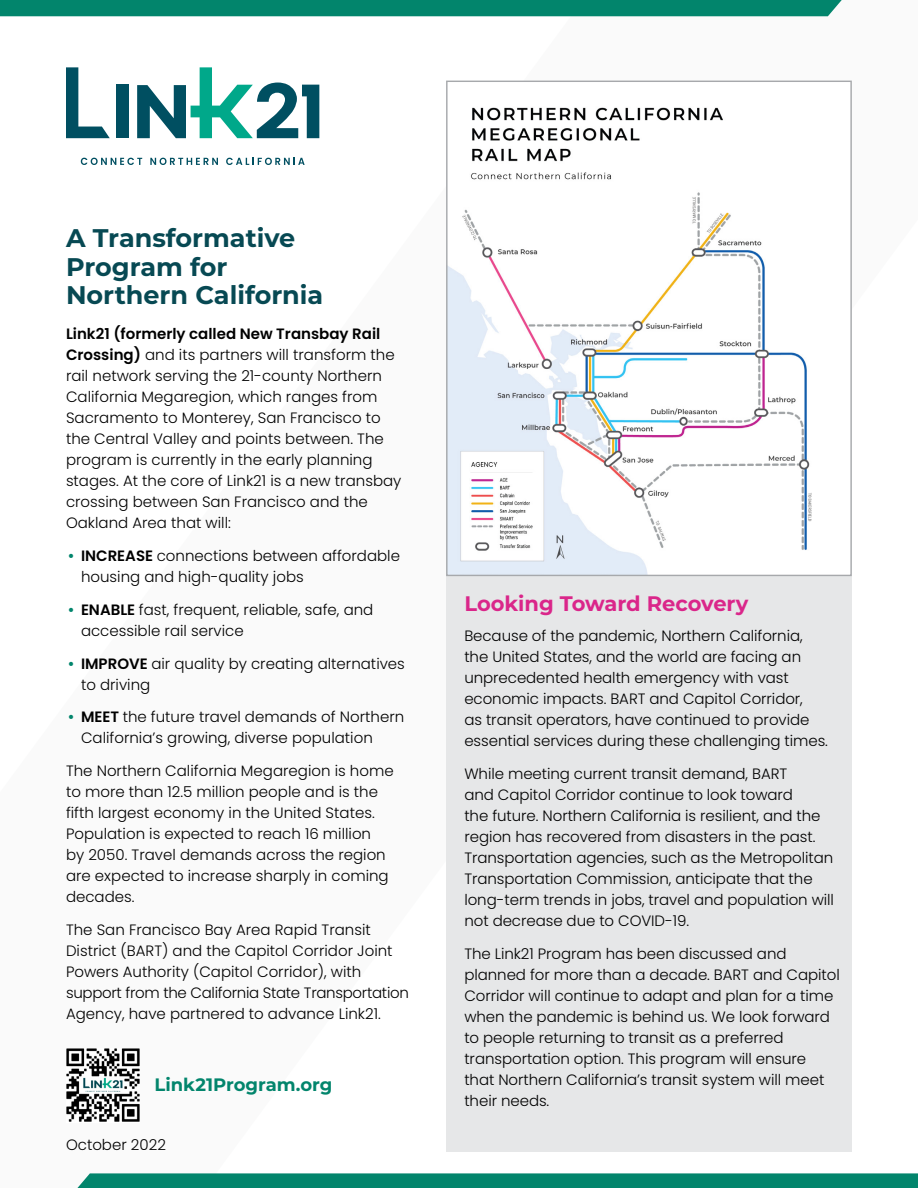
<style>
.page{position:relative;width:918px;height:1188px;background:#fff}
.page>*{position:absolute;margin:0;border:0;box-sizing:border-box;transform-origin:0 0}
.H1_Montserrat_Bold_17_19{font:700 25.5px/28.5px "Montserrat";color:#074953}
.H2_Montserrat_Bold_14_17{font:700 21px "Montserrat";color:#da268a}
.P_CTA{font:700 18px "Montserrat";color:#02856c}
.P_Poppins_Body_Light_10_14{font:300 15px/21px "Poppins";color:#000}
.s1{font-weight:600}
.s2{font-family:"Franklin Gothic URW Com Boo";font-weight:400;color:#02856c}
</style>
<div class="page">
<div style="left:0;top:0;width:842px;height:16px;background:#02856c"></div>
<svg style="left:77px;top:1173px;width:841px;height:15px;background:#0a8971"></svg>
<div style="left:446px;top:576px;width:406px;height:576px;background:#e6e7e8"></div>
<svg style="left:81px;top:158px;width:61px;height:7px"></svg>
<svg style="left:150px;top:158px;width:68px;height:7px"></svg>
<svg style="left:226px;top:158px;width:79px;height:7px"></svg>
<svg style="left:66px;top:67px;width:44px;height:71px"></svg>
<div style="left:116px;top:85px;width:12px;height:53px;background:#004f61"></div>
<svg style="left:137px;top:67px;width:182px;height:71px"></svg>
<img style="left:448px;top:107px;width:364px;height:467px">
<img style="left:66px;top:1048px;width:74px;height:74px">
<h1 class="H1_Montserrat_Bold_17_19" style="left:66px;top:223px;width:259px">A Transformative<br>Program for<br>Northern California</h1>
<p class="P_Poppins_Body_Light_10_14" style="left:66px;top:323px;width:337px"><span class="s1">Link21 (formerly called New Transbay Rail Crossing)</span> and its partners will transform the rail network serving the 21-county Northern California Megaregion, which ranges from Sacramento to Monterey, San Francisco to the Central Valley and points between. The program is currently in the early planning stages. At the core of Link21 is a new transbay crossing between San Francisco and the Oakland Area that will:</p>
<p class="P_Poppins_Body_Light_10_14" style="left:81px;top:545px;width:321px;text-indent:-15px"><span class="s2">•</span> <span class="s1">INCREASE</span> connections between affordable housing and high-quality jobs</p>
<p class="P_Poppins_Body_Light_10_14" style="left:81px;top:599px;width:294px;text-indent:-15px"><span class="s2">•</span> <span class="s1">ENABLE</span> fast, frequent, reliable, safe, and accessible rail service</p>
<p class="P_Poppins_Body_Light_10_14" style="left:81px;top:653px;width:325px;text-indent:-15px"><span class="s2">•</span> <span class="s1">IMPROVE</span> air quality by creating alternatives to driving</p>
<p class="P_Poppins_Body_Light_10_14" style="left:81px;top:707px;width:325px;text-indent:-15px"><span class="s2">•</span> <span class="s1">MEET</span> the future travel demands of Northern<br>California’s growing, diverse population</p>
<p class="P_Poppins_Body_Light_10_14" style="left:66px;top:761px;width:329px">The Northern California Megaregion is home to more than 12.5 million people and is the fifth largest economy in the United States.<br>Population is expected to reach 16 million<br>by 2050. Travel demands across the region are expected to increase sharply in coming decades.</p>
<p class="P_Poppins_Body_Light_10_14" style="left:66px;top:920px;width:344px">The San Francisco Bay Area Rapid Transit District (BART) and the Capitol Corridor Joint Powers Authority (Capitol Corridor), with support from the California State Transportation Agency, have partnered to advance Link21.</p>
<p class="P_CTA" style="left:154px;top:1072px;width:179px">Link21Program.org</p>
<p class="P_Poppins_Body_Light_10_14" style="left:66px;top:1134px;width:101px">October 2022</p>
<h2 class="H2_Montserrat_Bold_14_17" style="left:464px;top:588px;width:286px">Looking Toward Recovery</h2>
<p class="P_Poppins_Body_Light_10_14" style="left:464px;top:625px;width:365px">Because of the pandemic, Northern California, the United States, and the world are facing an unprecedented health emergency with vast economic impacts. BART and Capitol Corridor,<br>as transit operators, have continued to provide essential services during these challenging times.</p>
<p class="P_Poppins_Body_Light_10_14" style="left:464px;top:763px;width:371px">While meeting current transit demand, BART<br>and Capitol Corridor continue to look toward<br>the future. Northern California is resilient, and the region has recovered from disasters in the past.<br>Transportation agencies, such as the Metropolitan Transportation Commission, anticipate that the long-term trends in jobs, travel and population will not decrease due to COVID-19.</p>
<p class="P_Poppins_Body_Light_10_14" style="left:464px;top:943px;width:377px">The Link21 Program has been discussed and planned for more than a decade. BART and Capitol Corridor will continue to adapt and plan for a time when the pandemic is behind us. We look forward to people returning to transit as a preferred transportation option. This program will ensure that Northern California’s transit system will meet their needs.</p>
</div>
